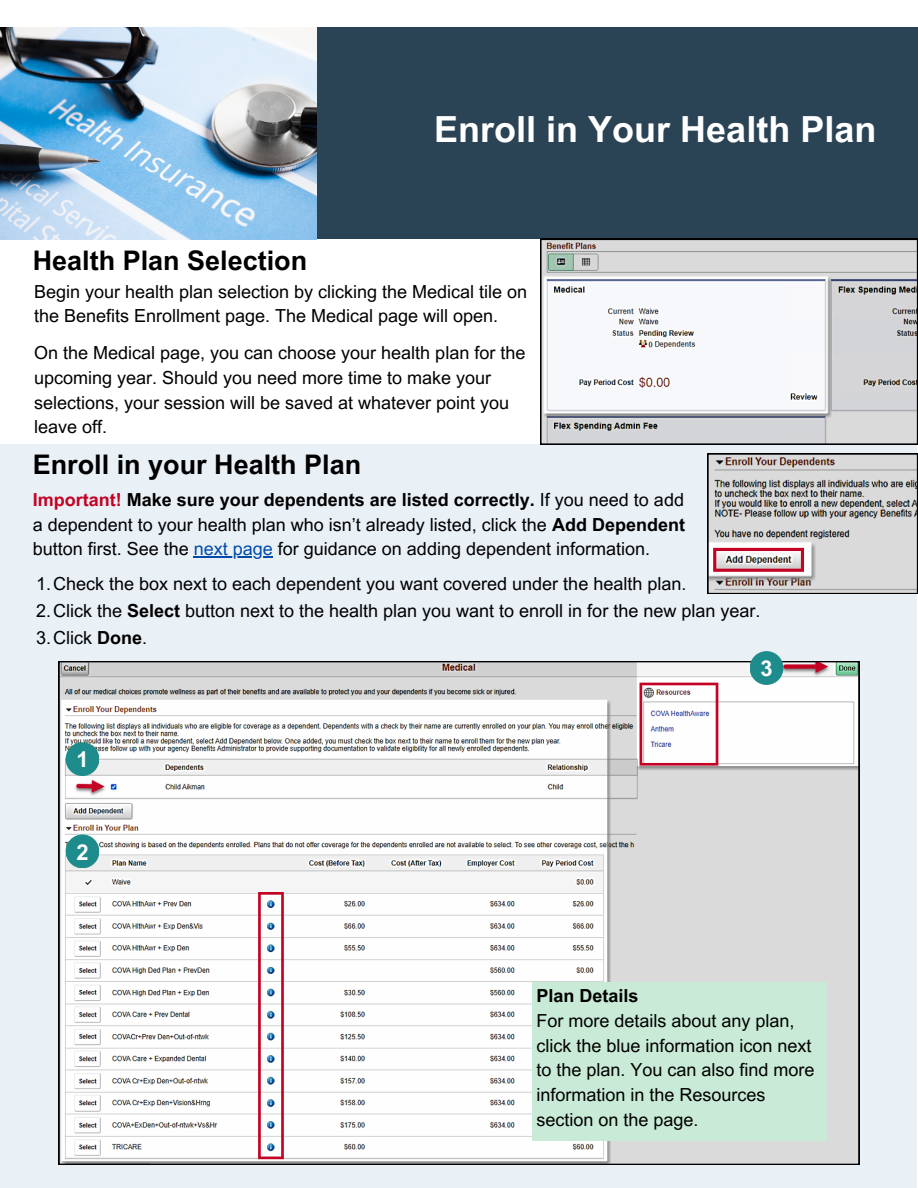
<style>
.page{position:relative;width:918px;height:1188px;background:#fff}
.page>*{position:absolute;margin:0;border:0;box-sizing:border-box;transform-origin:0 0}
.t1{font:700 36px "Arial MT Pro";color:#fff}
.t2{font:700 27px "Arial MT Pro";color:#000}
.t3{font:700 21.9px "Arial MT Pro";color:#fff}
.t4{font:18px/24.8px "Arial MT Pro";color:#000}
.t5{font:700 18px "Arial MT Pro";color:#000}
.s1{font-weight:700;color:#c40223}
.s2{font-weight:700}
.s3{color:#004aad}
</style>
<div class="page">
<div style="left:0;top:28px;width:918px;height:211px;background:#2b4455"></div>
<img style="left:0;top:28px;width:316px;height:211px">
<div style="left:0;top:444px;width:917px;height:744px;background:#e9f0f6"></div>
<svg style="left:59px;top:661px;width:800px;height:504px;background:#e8e6e7"></svg>
<div style="left:532px;top:982px;width:294px;height:159px;background:#c8ead6"></div>
<svg style="left:540px;top:239px;width:378px;height:206px"></svg>
<div style="left:66px;top:742px;width:33px;height:34px;background:#1e8b8c;border-radius:50%"></div>
<div style="left:66px;top:835px;width:33px;height:33px;background:#1e8b8c;border-radius:50%"></div>
<div style="left:750px;top:651px;width:33px;height:34px;background:#1e8b8c;border-radius:50%"></div>
<hr style="left:194px;top:557px;width:79px;height:1px;background:#004aad">
<img style="left:708px;top:454px;width:210px;height:140px">
<h1 class="t1" style="left:434px;top:116px;width:444px">Enroll in Your Health Plan</h1>
<h2 class="t2" style="left:33px;top:250px;width:276px">Health Plan Selection</h2>
<p class="t4" style="left:34px;top:281px;width:495px">Begin your health plan selection by clicking the Medical tile on the Benefits Enrollment page. The Medical page will open.</p>
<p class="t4" style="left:34px;top:343px;width:493px">On the Medical page, you can choose your health plan for the upcoming year. Should you need more time to make your selections, your session will be saved at whatever point you leave off.</p>
<h2 class="t2" style="left:33px;top:455px;width:330px">Enroll in your Health Plan</h2>
<p class="t4" style="left:33px;top:490px;width:654px;text-align:justify"><span class="s1">Important!</span> <span class="s2">Make sure your dependents are listed correctly.</span> If you need to add a dependent to your health plan who isn’t already listed, click the <span class="s2">Add Dependent </span>button first. See the <span class="s3">next page</span> for guidance on adding dependent information.</p>
<p class="t4" style="left:36px;top:572px;width:726px;line-height:27px">1.Check the box next to each dependent you want covered under the health plan.<br>2.Click the <span class="s2">Select</span> button next to the health plan you want to enroll in for the new plan year.<br>3.Click <span class="s2">Done</span>.</p>
<p class="t3" style="left:76px;top:751px;width:14px">1</p>
<p class="t3" style="left:76px;top:844px;width:14px">2</p>
<p class="t3" style="left:760px;top:660px;width:14px">3</p>
<p class="t5" style="left:536px;top:989px;width:104px">Plan Details</p>
<p class="t4" style="left:536px;top:1010px;width:280px">For more details about any plan, click the blue information icon next to the plan. You can also find more information in the Resources section on the page.</p>
</div>
